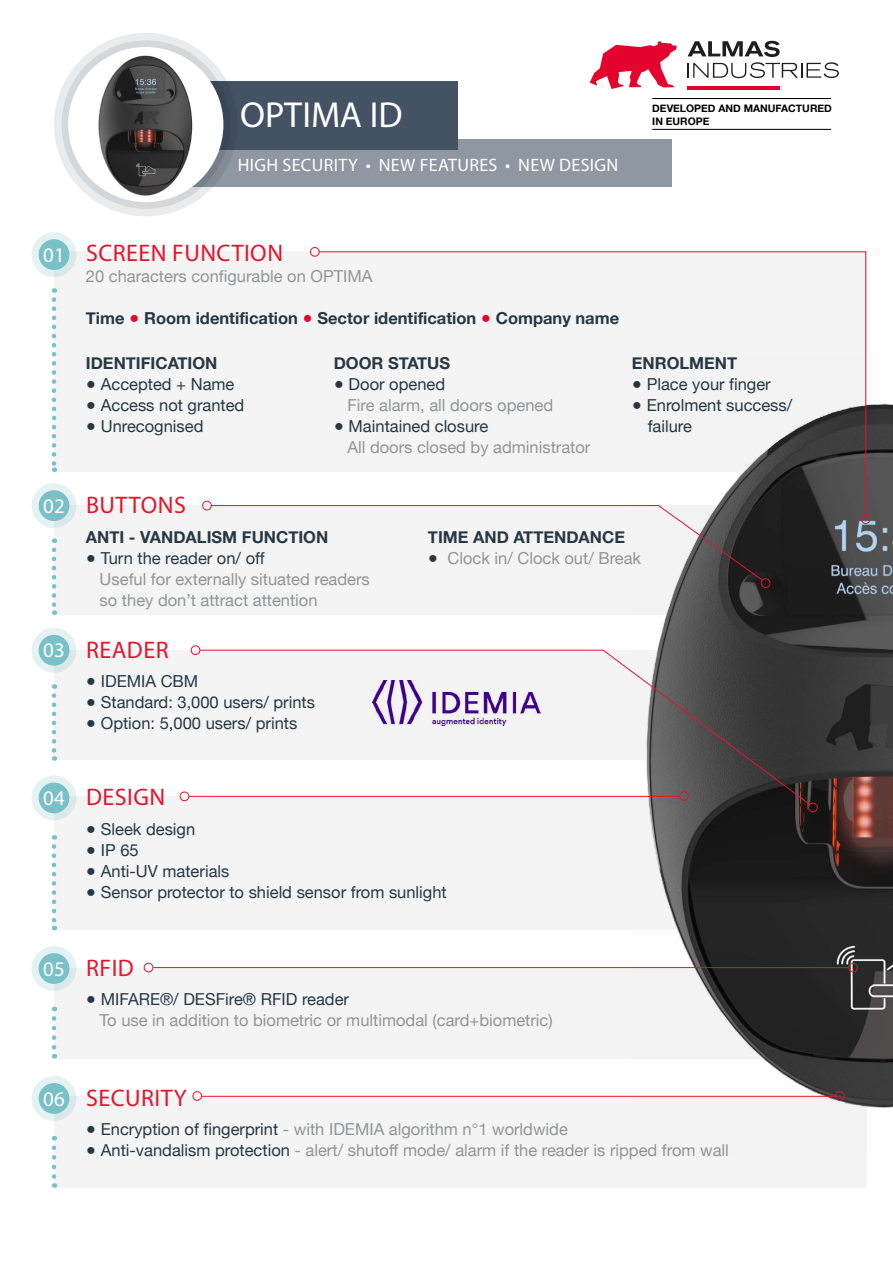
<style>
.page{position:relative;width:893px;height:1263px;background:#fff}
.page>*{position:absolute;margin:0;border:0;box-sizing:border-box;transform-origin:0 0}
.t1{font:36.3px "Myriad Pro";color:#fff}
.t2{font:24px "Myriad Pro";letter-spacing:.02em;color:#e4142c}
.t3{font:20.85px "Myriad Pro";color:#fff}
.t4{font:18px "Myriad Pro";letter-spacing:.02em;color:#fff}
.t5{font:16.5px/21px "Helvetica Neue";color:#919597}
.t6{font:16.5px/21px "Helvetica Neue";color:#263845}
.t7{font:700 16.5px "Helvetica Neue";color:#273844}
.t8{font:700 16.5px "Helvetica Neue";color:#263845}
.t9{font:700 10.35px/12.5px "Helvetica Neue";color:#000}
.s1{color:#e8002a}
.s2{color:#273844}
.s3{color:#263845}
</style>
<div class="page">
<div style="left:154px;top:140px;width:517px;height:47px;background:#8e97a2"></div>
<div style="left:54px;top:252px;width:812px;height:220px;background:#f4f4f4"></div>
<div style="left:54px;top:505px;width:812px;height:110px;background:#f4f4f4"></div>
<div style="left:54px;top:650px;width:812px;height:110px;background:#f4f4f4"></div>
<div style="left:54px;top:967px;width:812px;height:91px;background:#f4f4f4"></div>
<div style="left:54px;top:1097px;width:812px;height:91px;background:#f4f4f4"></div>
<div style="left:54px;top:796px;width:812px;height:134px;background:#f4f4f4"></div>
<div style="left:184px;top:81px;width:274px;height:68px;background:#445364"></div>
<svg style="left:54px;top:33px;width:184px;height:183px;fill:#e9ebec"></svg>
<svg style="left:32px;top:232px;width:44px;height:45px"></svg>
<svg style="left:32px;top:483px;width:44px;height:45px"></svg>
<svg style="left:32px;top:628px;width:44px;height:45px"></svg>
<svg style="left:32px;top:775px;width:44px;height:45px"></svg>
<svg style="left:32px;top:946px;width:44px;height:45px"></svg>
<svg style="left:32px;top:1076px;width:44px;height:45px"></svg>
<svg style="left:62px;top:40px;width:168px;height:169px;fill:#d5d8db"></svg>
<div style="left:39px;top:239px;width:30px;height:31px;background:#79c0c7;border-radius:50%"></div>
<div style="left:39px;top:490px;width:30px;height:31px;background:#79c0c7;border-radius:50%"></div>
<div style="left:39px;top:635px;width:30px;height:31px;background:#79c0c7;border-radius:50%"></div>
<div style="left:39px;top:782px;width:30px;height:31px;background:#79c0c7;border-radius:50%"></div>
<div style="left:39px;top:953px;width:30px;height:31px;background:#79c0c7;border-radius:50%"></div>
<div style="left:39px;top:1083px;width:30px;height:31px;background:#79c0c7;border-radius:50%"></div>
<div style="left:68px;top:47px;width:155px;height:155px;background:#fff;border-radius:50%"></div>
<img style="left:96px;top:52px;width:98px;height:146px">
<hr style="left:652px;top:129px;width:179px;height:1px;background:#000">
<hr style="left:652px;top:98px;width:179px;height:1px;background:#000">
<img style="left:632px;top:354px;width:261px;height:802px">
<svg style="left:320px;top:251px;width:546px;height:264px"></svg>
<div style="left:310px;top:247px;width:10px;height:10px;border:1px solid #e4142c;border-radius:50%"></div>
<div style="left:202px;top:501px;width:10px;height:9px;border:1px solid #e4142c;border-radius:50%"></div>
<div style="left:191px;top:645px;width:9px;height:10px;border:1px solid #e4142c;border-radius:50%"></div>
<div style="left:144px;top:963px;width:9px;height:9px;border:1px solid #e4142c;border-radius:50%"></div>
<div style="left:848px;top:963px;width:10px;height:9px;border:1px solid #e4142c;border-radius:50%"></div>
<div style="left:192px;top:1091px;width:10px;height:10px;border:1px solid #e4142c;border-radius:50%"></div>
<div style="left:835px;top:1091px;width:9px;height:10px;border:1px solid #e4142c;border-radius:50%"></div>
<div style="left:180px;top:792px;width:9px;height:9px;border:1px solid #e4142c;border-radius:50%"></div>
<div style="left:861px;top:514px;width:9px;height:10px;border:1px solid #e4142c;border-radius:50%"></div>
<div style="left:761px;top:578px;width:9px;height:10px;border:1px solid #e4142c;border-radius:50%"></div>
<div style="left:808px;top:803px;width:10px;height:9px;border:1px solid #e4142c;border-radius:50%"></div>
<svg style="left:200px;top:649px;width:611px;height:157px"></svg>
<hr style="left:189px;top:796px;width:490px;height:1px;background:#e4142c">
<svg style="left:52px;top:299px;width:4px;height:173px"></svg>
<svg style="left:52px;top:550px;width:4px;height:65px"></svg>
<svg style="left:52px;top:695px;width:4px;height:66px"></svg>
<svg style="left:52px;top:846px;width:4px;height:84px"></svg>
<svg style="left:52px;top:1018px;width:4px;height:40px"></svg>
<svg style="left:52px;top:1148px;width:4px;height:40px"></svg>
<svg style="left:211px;top:505px;width:553px;height:76px"></svg>
<hr style="left:153px;top:967px;width:695px;height:1px;background:#e4142c">
<hr style="left:202px;top:1096px;width:633px;height:1px;background:#e4142c">
<svg style="left:688px;top:41px;width:151px;height:37px"></svg>
<hr style="left:688px;top:86px;width:92px;height:4px;background:#e4032e">
<svg style="left:590px;top:41px;width:87px;height:48px"></svg>
<h1 class="t1" style="left:240px;top:93px;width:164px">OPTIMA ID</h1>
<p class="t4" style="left:238px;top:154px;width:382px">HIGH SECURITY • NEW FEATURES • NEW DESIGN</p>
<p class="t9" style="left:652px;top:102px;width:181px">DEVELOPED AND MANUFACTURED<br>IN EUROPE</p>
<p class="t3" style="left:43px;top:242px;width:23px">01</p>
<h2 class="t2" style="left:86px;top:238px;width:198px">SCREEN FUNCTION</h2>
<p class="t5" style="left:86px;top:267px;width:288px">20 characters configurable on OPTIMA</p>
<p class="t8" style="left:86px;top:305px;width:535px">Time <span class="s1">●</span> Room identification <span class="s1">●</span> Sector identification <span class="s1">●</span> Company name</p>
<p class="t7" style="left:86px;top:350px;width:133px">IDENTIFICATION</p>
<p class="t6" style="left:86px;top:374px;width:150px"><span class="s2">●</span> Accepted + Name</p>
<p class="t6" style="left:86px;top:395px;width:160px"><span class="s2">●</span> Access not granted</p>
<p class="t6" style="left:86px;top:416px;width:119px"><span class="s2">●</span> Unrecognised</p>
<p class="t7" style="left:334px;top:350px;width:118px">DOOR STATUS</p>
<p class="t5" style="left:347px;top:374px;width:207px;text-indent:-14px"><span class="s2">●</span> <span class="s3">Door opened<br></span>Fire alarm, all doors opened</p>
<p class="t5" style="left:347px;top:416px;width:244px;text-indent:-14px"><span class="s2">●</span> <span class="s3">Maintained closure<br></span>All doors closed by administrator</p>
<p class="t7" style="left:632px;top:350px;width:107px">ENROLMENT</p>
<p class="t6" style="left:632px;top:374px;width:140px"><span class="s2">●</span> Place your finger</p>
<p class="t6" style="left:648px;top:395px;width:146px;text-indent:-16px"><span class="s2">●</span> Enrolment success/ failure</p>
<p class="t3" style="left:43px;top:493px;width:23px">02</p>
<h2 class="t2" style="left:86px;top:490px;width:101px">BUTTONS</h2>
<p class="t7" style="left:86px;top:524px;width:244px">ANTI - VANDALISM FUNCTION</p>
<p class="t5" style="left:100px;top:549px;width:272px;text-indent:-14px"><span class="s2">●</span> <span class="s3">Turn the reader on/ off<br></span>Useful for externally situated readers so they don’t attract attention</p>
<p class="t7" style="left:428px;top:524px;width:199px">TIME AND ATTENDANCE</p>
<p class="t5" style="left:428px;top:549px;width:215px"><span class="s2">●</span> Clock in/ Clock out/ Break</p>
<p class="t3" style="left:43px;top:637px;width:23px">03</p>
<h2 class="t2" style="left:86px;top:635px;width:84px">READER</h2>
<p class="t6" style="left:86px;top:672px;width:114px"><span class="s2">●</span> IDEMIA CBM</p>
<p class="t6" style="left:86px;top:693px;width:231px"><span class="s2">●</span> Standard: 3,000 users/ prints</p>
<p class="t6" style="left:86px;top:714px;width:213px"><span class="s2">●</span> Option: 5,000 users/ prints</p>
<p class="t3" style="left:43px;top:785px;width:23px">04</p>
<h2 class="t2" style="left:86px;top:782px;width:81px">DESIGN</h2>
<p class="t6" style="left:86px;top:819px;width:111px"><span class="s2">●</span> Sleek design</p>
<p class="t6" style="left:86px;top:840px;width:54px"><span class="s2">●</span> IP 65</p>
<p class="t6" style="left:86px;top:861px;width:145px"><span class="s2">●</span> Anti-UV materials</p>
<p class="t6" style="left:86px;top:882px;width:362px"><span class="s2">●</span> Sensor protector to shield sensor from sunlight</p>
<p class="t3" style="left:43px;top:956px;width:23px">05</p>
<h2 class="t2" style="left:86px;top:953px;width:49px">RFID</h2>
<p class="t5" style="left:100px;top:990px;width:455px;text-indent:-14px"><span class="s2">●</span> <span class="s3">MIFARE®/ DESFire® RFID reader<br></span>To use in addition to biometric or multimodal (card+biometric)</p>
<p class="t3" style="left:43px;top:1086px;width:23px">06</p>
<h2 class="t2" style="left:86px;top:1083px;width:102px">SECURITY</h2>
<p class="t5" style="left:86px;top:1119px;width:483px"><span class="s2">●</span> <span class="s3">Encryption of fingerprint</span> - with IDEMIA algorithm n°1 worldwide</p>
<p class="t5" style="left:86px;top:1140px;width:644px"><span class="s2">●</span> <span class="s3">Anti-vandalism protection</span> - alert/ shutoff mode/ alarm if the reader is ripped from wall</p>
</div>
